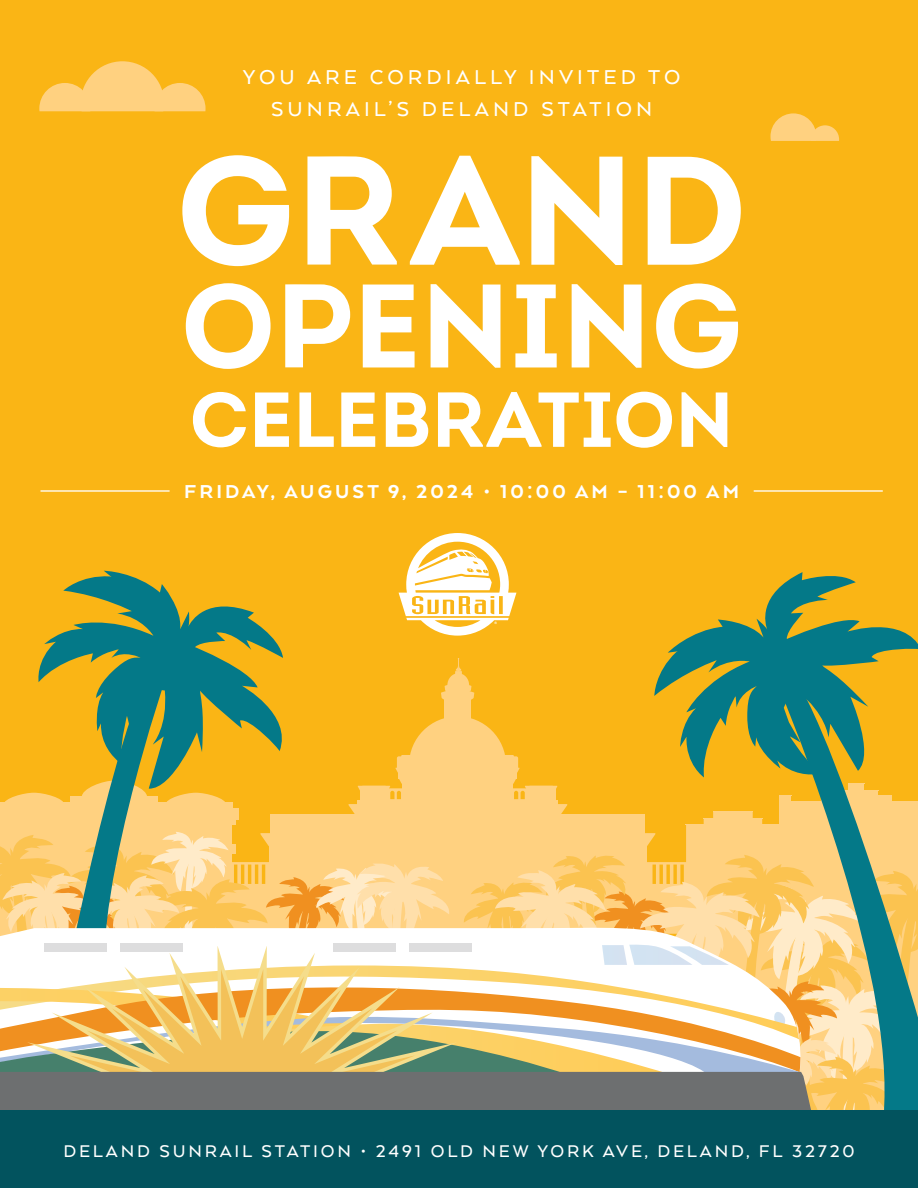
<style>
.page{position:relative;width:918px;height:1188px;background:#fff}
.page>*{position:absolute;margin:0;border:0;box-sizing:border-box;transform-origin:0 0}
.t1{font:154.35px "Intro Bold Alt";color:#fff}
.t2{font:118.5px "Intro Bold Alt";color:#fff}
.t3{font:77.7px "Intro Bold Alt";color:#fff}
.t4{font:500 23.1px/31.5px "Arquitecta";letter-spacing:.18em;color:#fff;text-align:center}
.t5{font:800 21.6px "Arquitecta";letter-spacing:.145em;color:#fff}
.t6{font:500 19.5px "Arquitecta";letter-spacing:.145em;color:#fff}
</style>
<div class="page">
<div style="left:0;top:0;width:918px;height:1178px;background:#fab515"></div>
<svg style="left:39px;top:61px;width:167px;height:50px"></svg>
<svg style="left:770px;top:113px;width:69px;height:28px"></svg>
<div style="left:409px;top:716px;width:97px;height:97px;background:#ffd180;border-radius:50%"></div>
<div style="left:447px;top:673px;width:22px;height:24px;background:#ffd180;border-radius:50%"></div>
<div style="left:444px;top:694px;width:27px;height:30px;background:#ffd180"></div>
<svg style="left:441px;top:684px;width:33px;height:16px"></svg>
<div style="left:401px;top:755px;width:11px;height:14px;background:#ffd180"></div>
<svg style="left:395px;top:756px;width:15px;height:17px"></svg>
<div style="left:399px;top:772px;width:30px;height:7px;background:#ffd180"></div>
<div style="left:503px;top:755px;width:11px;height:14px;background:#ffd180"></div>
<svg style="left:505px;top:756px;width:15px;height:17px"></svg>
<div style="left:486px;top:772px;width:30px;height:7px;background:#ffd180"></div>
<svg style="left:455px;top:658px;width:7px;height:16px"></svg>
<svg style="left:38px;top:571px;width:245px;height:208px"></svg>
<svg style="left:0;top:779px;width:773px;height:332px;background:#e0c488"></svg>
<svg style="left:654px;top:572px;width:264px;height:205px"></svg>
<svg style="left:773px;top:655px;width:145px;height:456px"></svg>
<hr style="left:754px;top:490px;width:129px;height:2px;background:#fff">
<hr style="left:41px;top:490px;width:129px;height:2px;background:#fff">
<div style="left:0;top:1111px;width:918px;height:77px;background:#02535e"></div>
<svg style="left:399px;top:533px;width:117px;height:103px"></svg>
<p class="t4" style="left:243px;top:61px;width:439px">YOU ARE CORDIALLY INVITED TO<br>SUNRAIL’S DELAND STATION</p>
<h1 class="t1" style="left:176px;top:112px;width:573px">GRAND</h1>
<h2 class="t2" style="left:181px;top:250px;width:563px">OPENING</h2>
<h3 class="t3" style="left:190px;top:370px;width:545px">CELEBRATION</h3>
<p class="t5" style="left:184px;top:478px;width:556px">FRIDAY, AUGUST 9, 2024 • 10:00 AM – 11:00 AM</p>
<p class="t6" style="left:63px;top:1139px;width:793px">DELAND SUNRAIL STATION • 2491 OLD NEW YORK AVE, DELAND, FL 32720</p>
</div>
